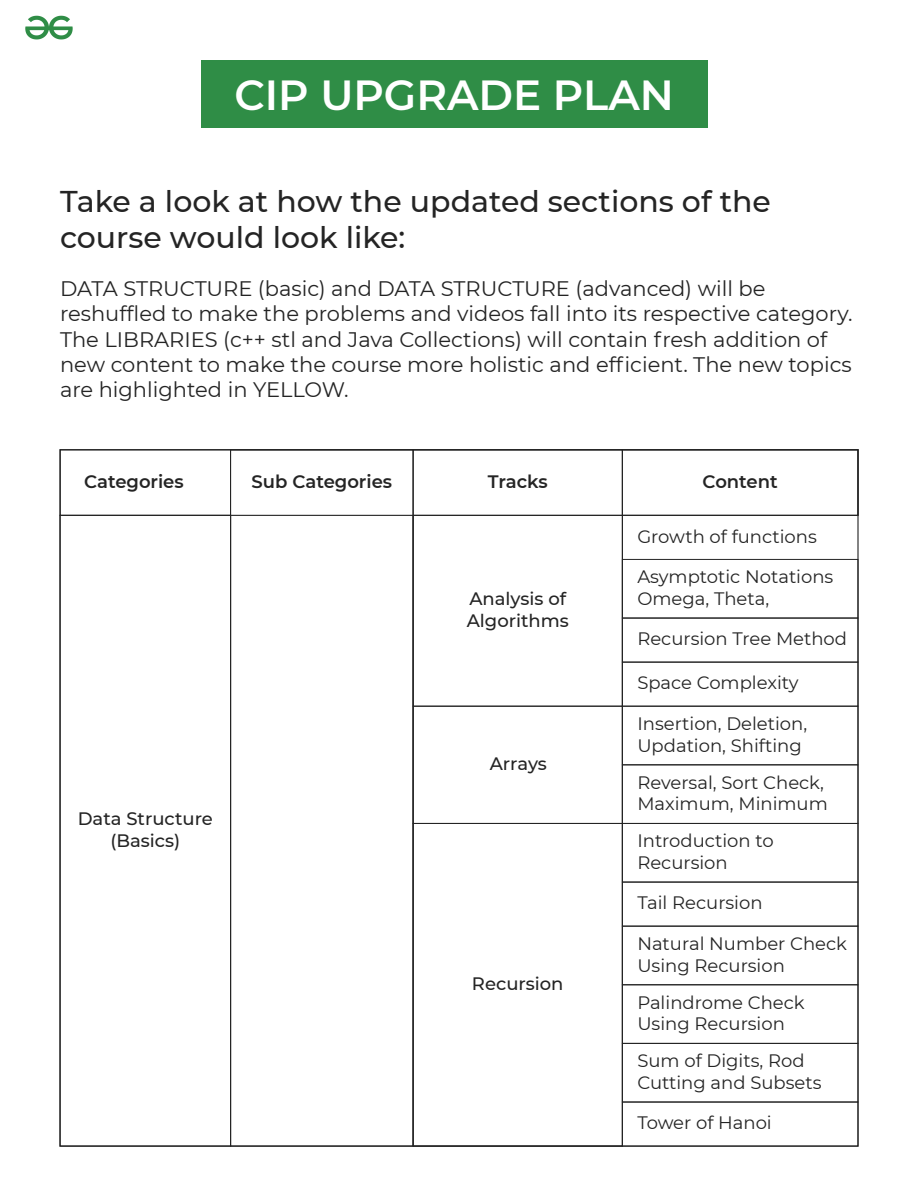
<style>
.page{position:relative;width:918px;height:1188px;background:#fff}
.page>*{position:absolute;margin:0;border:0;box-sizing:border-box;transform-origin:0 0}
.t1{font:600 42px "Montserrat";color:#fff}
.t2{font:500 30px/36px "Montserrat";color:#242424}
.t3{font:21px/25.2px "Montserrat";color:#242424}
.t4{font:18px/21.6px "Montserrat";color:#242424}
.t5{font:500 18px/21.6px "Montserrat";color:#242424}
.t6{font:600 18px "Montserrat";color:#242424}
</style>
<div class="page">
<div style="left:201px;top:60px;width:506px;height:68px;background:#2f8d46"></div>
<div style="left:60px;top:449px;width:799px;height:67px;border:1px solid #242424"></div>
<div style="left:622px;top:449px;width:237px;height:67px;border:1px solid #242424"></div>
<div style="left:59px;top:515px;width:172px;height:632px;border:1px solid #242424"></div>
<div style="left:622px;top:618px;width:236px;height:45px;border:1px solid #242424"></div>
<div style="left:622px;top:662px;width:236px;height:45px;border:1px solid #242424"></div>
<div style="left:622px;top:882px;width:236px;height:45px;border:1px solid #242424"></div>
<div style="left:622px;top:1102px;width:236px;height:44px;border:1px solid #242424"></div>
<div style="left:622px;top:559px;width:236px;height:59px;border:1px solid #242424"></div>
<div style="left:413px;top:515px;width:210px;height:192px;border:1px solid #242424"></div>
<div style="left:413px;top:706px;width:210px;height:118px;border:1px solid #242424"></div>
<div style="left:413px;top:823px;width:210px;height:323px;border:1px solid #242424"></div>
<div style="left:622px;top:706px;width:236px;height:59px;border:1px solid #242424"></div>
<div style="left:622px;top:764px;width:236px;height:60px;border:1px solid #242424"></div>
<div style="left:622px;top:823px;width:236px;height:59px;border:1px solid #242424"></div>
<div style="left:622px;top:926px;width:236px;height:59px;border:1px solid #242424"></div>
<div style="left:622px;top:984px;width:236px;height:60px;border:1px solid #242424"></div>
<div style="left:622px;top:1043px;width:236px;height:59px;border:1px solid #242424"></div>
<img style="left:25px;top:15px;width:48px;height:25px">
<h1 class="t1" style="left:234px;top:65px;width:441px">CIP UPGRADE PLAN</h1>
<h2 class="t2" style="left:60px;top:182px;width:712px">Take a look at how the updated sections of the course would look like:</h2>
<p class="t3" style="left:60px;top:275px;width:794px">DATA STRUCTURE (basic) and DATA STRUCTURE (advanced) will be reshuffled to make the problems and videos fall into its respective category.<br>The LIBRARIES (c++ stl and Java Collections) will contain fresh addition of new content to make the course more holistic and efficient. The new topics are highlighted in YELLOW.</p>
<p class="t6" style="left:84px;top:469px;width:101px">Categories</p>
<p class="t6" style="left:252px;top:469px;width:142px">Sub Categories</p>
<p class="t6" style="left:488px;top:469px;width:61px">Tracks</p>
<p class="t6" style="left:703px;top:469px;width:77px">Content</p>
<p class="t5" style="left:78px;top:807px;width:137px;text-align:center">Data Structure (Basics)</p>
<p class="t5" style="left:467px;top:587px;width:104px">Analysis of<br>Algorithms</p>
<p class="t5" style="left:490px;top:752px;width:59px">Arrays</p>
<p class="t5" style="left:472px;top:972px;width:93px">Recursion</p>
<p class="t4" style="left:637px;top:525px;width:181px">Growth of functions</p>
<p class="t4" style="left:637px;top:565px;width:198px">Asymptotic Notations<br>Omega, Theta,</p>
<p class="t4" style="left:637px;top:628px;width:211px">Recursion Tree Method</p>
<p class="t4" style="left:637px;top:672px;width:163px">Space Complexity</p>
<p class="t4" style="left:637px;top:712px;width:171px">Insertion, Deletion,<br>Updation, Shifting</p>
<p class="t4" style="left:637px;top:771px;width:192px">Reversal, Sort Check,<br>Maximum, Minimum</p>
<p class="t4" style="left:637px;top:829px;width:138px">Introduction to<br>Recursion</p>
<p class="t4" style="left:637px;top:892px;width:127px">Tail Recursion</p>
<p class="t4" style="left:637px;top:932px;width:211px">Natural Number Check<br>Using Recursion</p>
<p class="t4" style="left:637px;top:991px;width:169px">Palindrome Check<br>Using Recursion</p>
<p class="t4" style="left:637px;top:1049px;width:186px">Sum of Digits, Rod<br>Cutting and Subsets</p>
<p class="t4" style="left:637px;top:1112px;width:136px">Tower of Hanoi</p>
</div>
